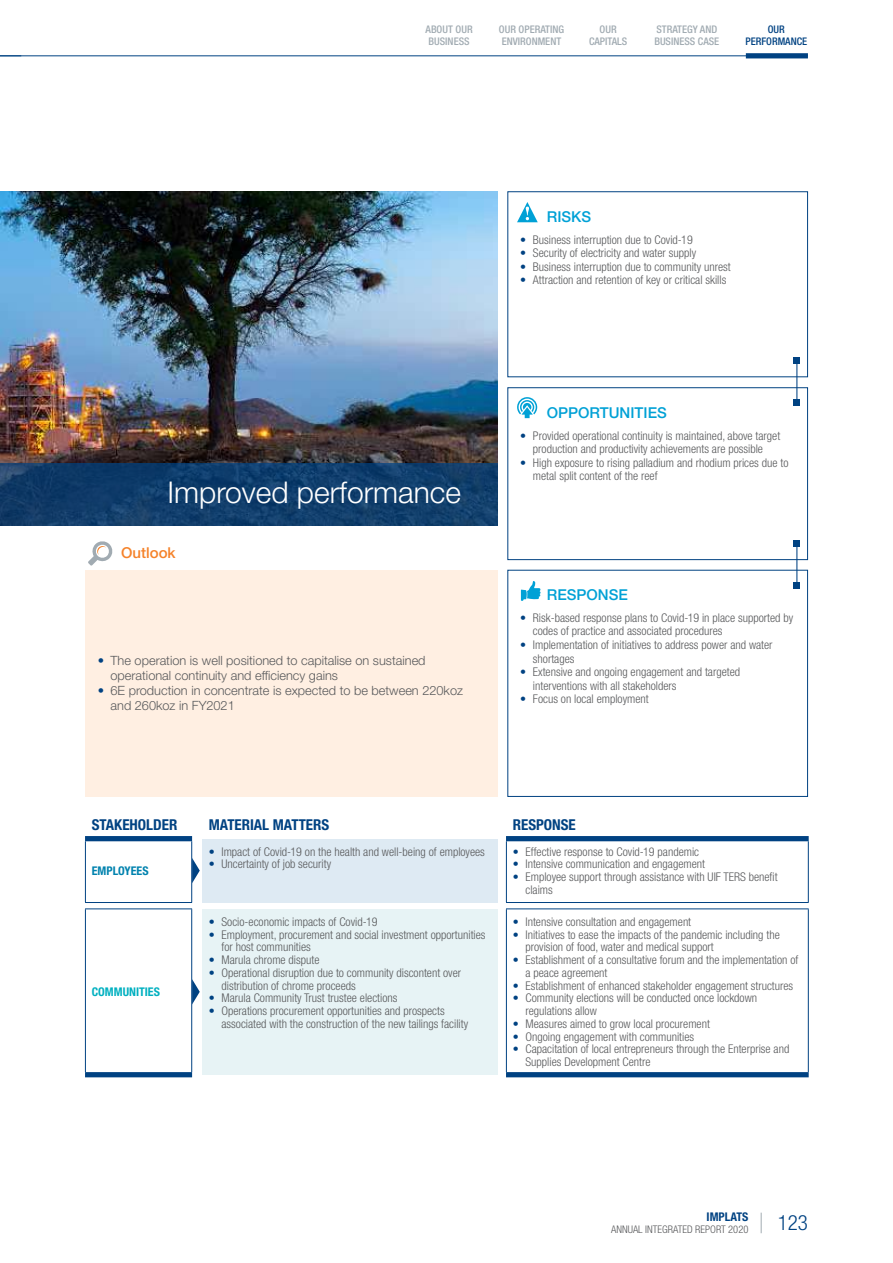
<style>
.page{position:relative;width:893px;height:1263px;background:#fff}
.page>*{position:absolute;margin:0;border:0;box-sizing:border-box;transform-origin:0 0}
.t1{font:300 30px "Helvetica Neue LT Std";color:#fff}
.t2{font:300 condensed 21px "Helvetica Neue LT Std";color:#004282}
.t3{font:700 condensed 15px "Helvetica Neue LT Std";color:#004282}
.t4{font:500 15px "Helvetica Neue LT Std";color:#00a1d6}
.t5{font:500 15px "Helvetica Neue LT Std";color:#f58229}
.t6{font:300 12.75px/15px "Helvetica Neue LT Std";color:#58595b}
.t7{font:300 condensed 12px/12.8px "Helvetica Neue LT Std";color:#58595b}
.t8{font:700 condensed 12px "Helvetica Neue LT Std";color:#00b0c0}
.t9{font:700 condensed 12px "Helvetica Neue LT Std";color:#0082ae}
.t10{font:700 condensed 12px "Helvetica Neue LT Std";color:#004282}
.t11{font:500 condensed 10.5px/12px "Helvetica Neue LT Std";color:#a1abb2}
.t12{font:300 condensed 10.5px "Helvetica Neue LT Std";color:#58595b}
.t13{font:500 condensed 10.5px/12px "Helvetica Neue LT Std";color:#004282;text-align:center}
.s1{color:#004282}
</style>
<div class="page">
<img style="left:0;top:191px;width:497px;height:272px">
<svg style="left:0;top:463px;width:497px;height:63px;background:#103d6a"></svg>
<div style="left:202px;top:839px;width:296px;height:63px;background:#deeaf3"></div>
<div style="left:202px;top:909px;width:296px;height:166px;background:#e7f3f5"></div>
<div style="left:85px;top:836px;width:107px;height:5px;background:#004282"></div>
<div style="left:506px;top:836px;width:303px;height:5px;background:#004282"></div>
<hr style="left:85px;top:841px;width:1px;height:61px;background:#004282">
<hr style="left:191px;top:841px;width:1px;height:61px;background:#004282">
<hr style="left:85px;top:902px;width:107px;height:1px;background:#004282">
<hr style="left:85px;top:908px;width:107px;height:1px;background:#004282">
<hr style="left:85px;top:909px;width:1px;height:163px;background:#004282">
<hr style="left:191px;top:909px;width:1px;height:163px;background:#004282">
<hr style="left:506px;top:841px;width:1px;height:61px;background:#004282">
<hr style="left:808px;top:841px;width:1px;height:61px;background:#004282">
<hr style="left:506px;top:902px;width:303px;height:1px;background:#004282">
<hr style="left:506px;top:908px;width:303px;height:1px;background:#004282">
<hr style="left:506px;top:909px;width:1px;height:163px;background:#004282">
<hr style="left:808px;top:909px;width:1px;height:163px;background:#004282">
<div style="left:85px;top:1072px;width:107px;height:5px;background:#004282"></div>
<div style="left:506px;top:1072px;width:303px;height:5px;background:#004282"></div>
<svg style="left:192px;top:858px;width:8px;height:25px"></svg>
<svg style="left:192px;top:979px;width:8px;height:25px"></svg>
<div style="left:85px;top:570px;width:412px;height:226px;background:#ffefe2"></div>
<svg style="left:88px;top:541px;width:25px;height:25px"></svg>
<svg style="left:517px;top:202px;width:21px;height:20px"></svg>
<div style="left:507px;top:387px;width:301px;height:173px;border:1px solid #004282"></div>
<svg style="left:517px;top:397px;width:20px;height:21px"></svg>
<div style="left:507px;top:570px;width:301px;height:227px;border:1px solid #004282"></div>
<svg style="left:521px;top:581px;width:20px;height:20px"></svg>
<hr style="left:796px;top:360px;width:1px;height:43px;background:#004282">
<svg style="left:794px;top:357px;width:6px;height:6px"></svg>
<svg style="left:794px;top:400px;width:6px;height:6px"></svg>
<hr style="left:796px;top:543px;width:1px;height:43px;background:#004282">
<svg style="left:794px;top:540px;width:6px;height:6px"></svg>
<svg style="left:794px;top:583px;width:6px;height:6px"></svg>
<hr style="left:0;top:55px;width:808px;height:1px;background:#004282">
<svg style="left:761px;top:1213px;width:1px;height:20px"></svg>
<svg style="left:0;top:55px;width:21px;height:1px"></svg>
<div style="left:746px;top:53px;width:62px;height:5px;background:#004282"></div>
<p class="t11" style="left:426px;top:23px;width:49px">ABOUT OUR<br>BUSINESS</p>
<p class="t11" style="left:499px;top:23px;width:67px">OUR OPERATING<br>ENVIRONMENT</p>
<p class="t11" style="left:589px;top:23px;width:40px;text-align:center">OUR<br>CAPITALS</p>
<p class="t11" style="left:654px;top:23px;width:66px">STRATEGY AND<br>BUSINESS CASE</p>
<p class="t13" style="left:745px;top:23px;width:63px">OUR<br>PERFORMANCE</p>
<h1 class="t1" style="left:167px;top:474px;width:295px">Improved performance</h1>
<p class="t5" style="left:121px;top:544px;width:56px">Outlook</p>
<p class="t6" style="left:111px;top:653px;width:317px;text-indent:-13px"><span class="s1">•</span> The operation is well positioned to capitalise on sustained operational continuity and efficiency gains</p>
<p class="t6" style="left:111px;top:683px;width:354px;text-indent:-13px"><span class="s1">•</span> 6E production in concentrate is expected to be between 220koz and 260koz in FY2021</p>
<p class="t4" style="left:547px;top:207px;width:46px">RISKS</p>
<p class="t7" style="left:520px;top:233px;width:174px"><span class="s1">•</span> Business interruption due to Covid-19</p>
<p class="t7" style="left:520px;top:246px;width:177px"><span class="s1">•</span> Security of electricity and water supply</p>
<p class="t7" style="left:520px;top:260px;width:212px"><span class="s1">•</span> Business interruption due to community unrest</p>
<p class="t7" style="left:520px;top:273px;width:208px"><span class="s1">•</span> Attraction and retention of key or critical skills</p>
<p class="t4" style="left:547px;top:403px;width:122px">OPPORTUNITIES</p>
<p class="t7" style="left:520px;top:428px;width:262px;line-height:13.5px;text-align:center"><span class="s1">•</span> Provided operational continuity is maintained, above target production and productivity achievements are possible</p>
<p class="t7" style="left:533px;top:455px;width:257px;line-height:13.5px;text-indent:-13px"><span class="s1">•</span> High exposure to rising palladium and rhodium prices due to metal split content of the reef</p>
<p class="t4" style="left:547px;top:586px;width:83px">RESPONSE</p>
<p class="t7" style="left:533px;top:611px;width:262px;line-height:13.5px;text-indent:-13px"><span class="s1">•</span> Risk-based response plans to Covid-19 in place supported by codes of practice and associated procedures</p>
<p class="t7" style="left:533px;top:638px;width:241px;line-height:13.5px;text-indent:-13px"><span class="s1">•</span> Implementation of initiatives to address power and water shortages</p>
<p class="t7" style="left:533px;top:665px;width:209px;line-height:13.5px;text-indent:-13px"><span class="s1">•</span> Extensive and ongoing engagement and targeted interventions with all stakeholders</p>
<p class="t7" style="left:520px;top:692px;width:130px"><span class="s1">•</span> Focus on local employment</p>
<p class="t3" style="left:92px;top:816px;width:87px">STAKEHOLDER</p>
<p class="t3" style="left:209px;top:816px;width:122px">MATERIAL MATTERS</p>
<p class="t3" style="left:513px;top:816px;width:65px">RESPONSE</p>
<p class="t9" style="left:92px;top:863px;width:58px">EMPLOYEES</p>
<p class="t7" style="left:209px;top:845px;width:278px"><span class="s1">•</span> Impact of Covid-19 on the health and well-being of employees</p>
<p class="t7" style="left:209px;top:858px;width:124px"><span class="s1">•</span> Uncertainty of job security</p>
<p class="t7" style="left:513px;top:845px;width:188px"><span class="s1">•</span> Effective response to Covid-19 pandemic</p>
<p class="t7" style="left:513px;top:858px;width:194px"><span class="s1">•</span> Intensive communication and engagement</p>
<p class="t7" style="left:525px;top:870px;width:254px;text-indent:-13px"><span class="s1">•</span> Employee support through assistance with UIF TERS benefit claims</p>
<p class="t8" style="left:92px;top:984px;width:70px">COMMUNITIES</p>
<p class="t7" style="left:209px;top:915px;width:170px"><span class="s1">•</span> Socio-economic impacts of Covid-19</p>
<p class="t7" style="left:221px;top:928px;width:266px;text-indent:-13px"><span class="s1">•</span> Employment, procurement and social investment opportunities for host communities</p>
<p class="t7" style="left:209px;top:953px;width:112px"><span class="s1">•</span> Marula chrome dispute</p>
<p class="t7" style="left:221px;top:966px;width:241px;text-indent:-13px"><span class="s1">•</span> Operational disruption due to community discontent over distribution of chrome proceeds</p>
<p class="t7" style="left:209px;top:992px;width:190px"><span class="s1">•</span> Marula Community Trust trustee elections</p>
<p class="t7" style="left:221px;top:1004px;width:248px;text-indent:-13px"><span class="s1">•</span> Operations procurement opportunities and prospects associated with the construction of the new tailings facility</p>
<p class="t7" style="left:513px;top:915px;width:180px"><span class="s1">•</span> Intensive consultation and engagement</p>
<p class="t7" style="left:525px;top:928px;width:256px;text-indent:-13px"><span class="s1">•</span> Initiatives to ease the impacts of the pandemic including the provision of food, water and medical support</p>
<p class="t7" style="left:525px;top:953px;width:274px;text-indent:-13px"><span class="s1">•</span> Establishment of a consultative forum and the implementation of a peace agreement</p>
<p class="t7" style="left:513px;top:979px;width:282px"><span class="s1">•</span> Establishment of enhanced stakeholder engagement structures</p>
<p class="t7" style="left:525px;top:992px;width:233px;text-indent:-13px"><span class="s1">•</span> Community elections will be conducted once lockdown regulations allow</p>
<p class="t7" style="left:513px;top:1017px;width:199px"><span class="s1">•</span> Measures aimed to grow local procurement</p>
<p class="t7" style="left:513px;top:1030px;width:183px"><span class="s1">•</span> Ongoing engagement with communities</p>
<p class="t7" style="left:525px;top:1043px;width:265px;text-indent:-13px"><span class="s1">•</span> Capacitation of local entrepreneurs through the Enterprise and<br>Supplies Development Centre</p>
<p class="t10" style="left:707px;top:1210px;width:43px">IMPLATS</p>
<p class="t12" style="left:611px;top:1223px;width:139px">ANNUAL INTEGRATED REPORT 2020</p>
<h2 class="t2" style="left:778px;top:1211px;width:32px">123</h2>
</div>
